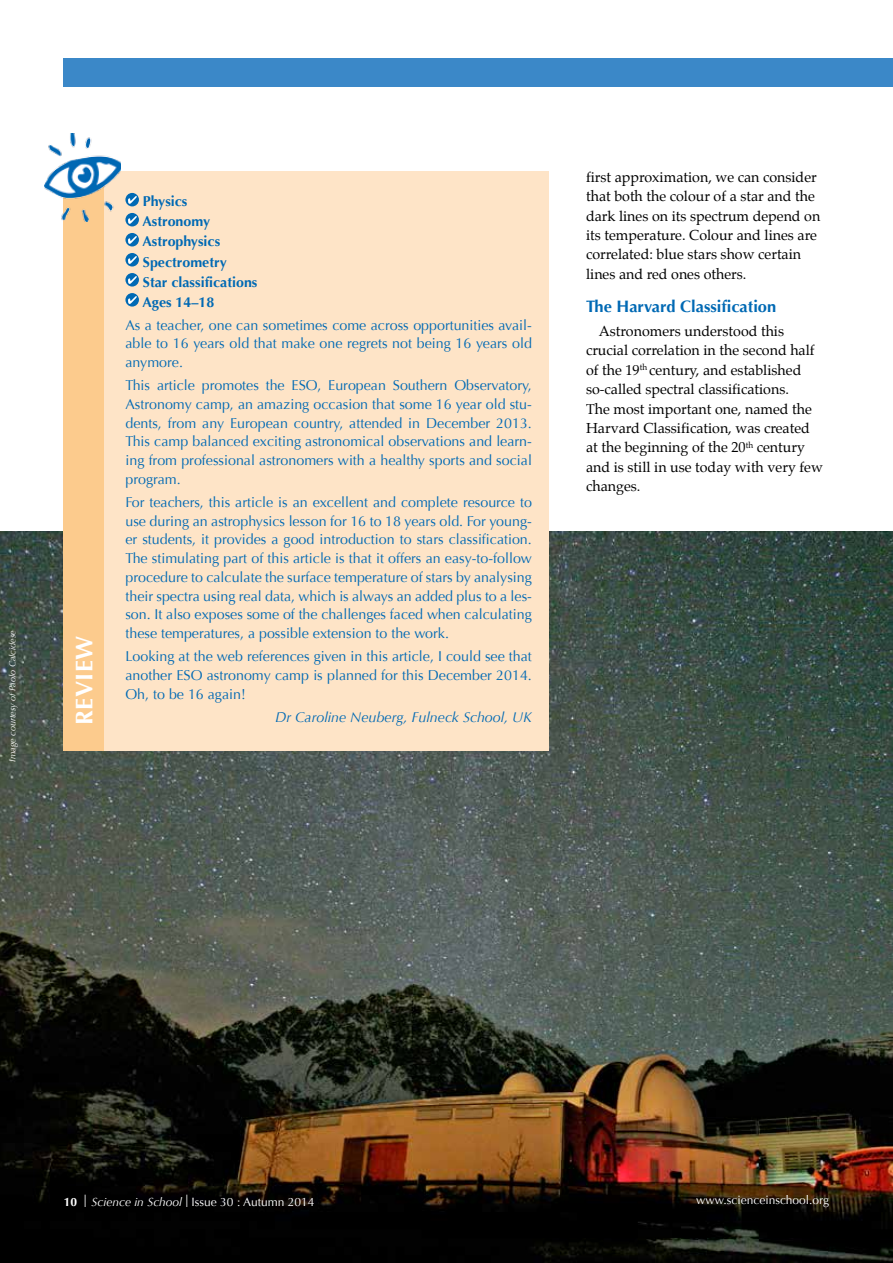
<style>
.page{position:relative;width:893px;height:1263px;background:#fff}
.page>*{position:absolute;margin:0;border:0;box-sizing:border-box;transform-origin:0 0}
.t1{font:700 24px "Optima";letter-spacing:.02em;color:#fff}
.t2{font:700 16.5px "Optima";color:#0069b4}
.t3{font:14.25px/18.8px "Optima";color:#0069b4;text-align:justify}
.t4{font:14.25px/19.4px "Palatino";color:#000}
.t5{font:700 14.25px/20.1px "Optima";color:#0069b4}
.t6{font:italic 14.25px "Optima";color:#0069b4}
.t7{font:12px "Optima";color:#fff}
.t8{font:italic 9px "Optima";color:#fff}
.s1{font-weight:700}
.s2{font-family:"Helvetica Neue LT Pro";font-weight:100;font-size:17.25px}
.s3{font-style:italic}
</style>
<div class="page">
<img style="left:0;top:531px;width:893px;height:732px">
<div style="left:64px;top:58px;width:829px;height:28px;background:#3b88c8"></div>
<div style="left:63px;top:171px;width:486px;height:579px;background:#fee4c7"></div>
<div style="left:63px;top:171px;width:40px;height:579px;background:#fccb8d"></div>
<img style="left:45px;top:134px;width:75px;height:87px">
<svg style="left:125px;top:193px;width:14px;height:13px"></svg>
<svg style="left:128px;top:196px;width:9px;height:8px"></svg>
<svg style="left:125px;top:213px;width:14px;height:13px"></svg>
<svg style="left:128px;top:216px;width:9px;height:8px"></svg>
<svg style="left:125px;top:233px;width:14px;height:13px"></svg>
<svg style="left:128px;top:236px;width:9px;height:8px"></svg>
<svg style="left:125px;top:253px;width:14px;height:13px"></svg>
<svg style="left:128px;top:256px;width:9px;height:8px"></svg>
<svg style="left:125px;top:273px;width:14px;height:14px"></svg>
<svg style="left:128px;top:276px;width:9px;height:8px"></svg>
<svg style="left:125px;top:293px;width:14px;height:14px"></svg>
<svg style="left:128px;top:296px;width:9px;height:8px"></svg>
<p class="t8" style="left:7px;top:762px;width:133px;rotate:-90deg">Image courtesy of Paolo Calcidese</p>
<h1 class="t1" style="left:70px;top:725px;width:91px;rotate:-90deg">REVIEW</h1>
<p class="t5" style="left:142px;top:192px;width:117px">Physics<br>Astronomy<br>Astrophysics<br>Spectrometry<br>Star classifications<br>Ages 14–18</p>
<p class="t3" style="left:125px;top:316px;width:408px">As a teacher, one can sometimes come across opportunities avail&shy;able to 16 years old that make one regrets not being 16 years old anymore.</p>
<p class="t3" style="left:125px;top:376px;width:408px">This article promotes the ESO, European Southern Observatory, Astronomy camp, an amazing occasion that some 16 year old stu&shy;dents, from any European country, attended in December 2013.<br>This camp balanced exciting astronomical observations and learn&shy;ing from professional astronomers with a healthy sports and social program.</p>
<p class="t3" style="left:125px;top:493px;width:408px">For teachers, this article is an excellent and complete resource to use during an astrophysics lesson for 16 to 18 years old. For young&shy;er students, it provides a good introduction to stars classification.<br>The stimulating part of this article is that it offers an easy-to-follow procedure to calculate the surface temperature of stars by analysing their spectra using real data, which is always an added plus to a les&shy;son. It also exposes some of the challenges faced when calculating these temperatures, a possible extension to the work.</p>
<p class="t3" style="left:125px;top:647px;width:408px">Looking at the web references given in this article, I could see that another ESO astronomy camp is planned for this December 2014.<br>Oh, to be 16 again!</p>
<p class="t6" style="left:275px;top:708px;width:258px">Dr Caroline Neuberg, Fulneck School, UK</p>
<p class="t4" style="left:586px;top:167px;width:236px">first approximation, we can consider that both the colour of a star and the dark lines on its spectrum depend on its temperature. Colour and lines are correlated: blue stars show certain lines and red ones others.</p>
<p class="t2" style="left:586px;top:297px;width:192px">The Harvard Classification</p>
<p class="t4" style="left:586px;top:321px;width:238px;text-indent:13px">Astronomers understood this crucial correlation in the second half of the 19<sup>th</sup> century, and established so-called spectral classifications.<br>The most important one, named the<br>Harvard Classification, was created at the beginning of the 20<sup>th</sup> century and is still in use today with very few changes.</p>
<p class="t7" style="left:64px;top:1194px;width:252px"><span class="s1">10</span> <span class="s2">I</span> <span class="s3">Science in School</span> <span class="s2">I</span> Issue 30 : Autumn 2014</p>
<p class="t7" style="left:696px;top:1192px;width:134px">www.scienceinschool.org</p>
</div>
